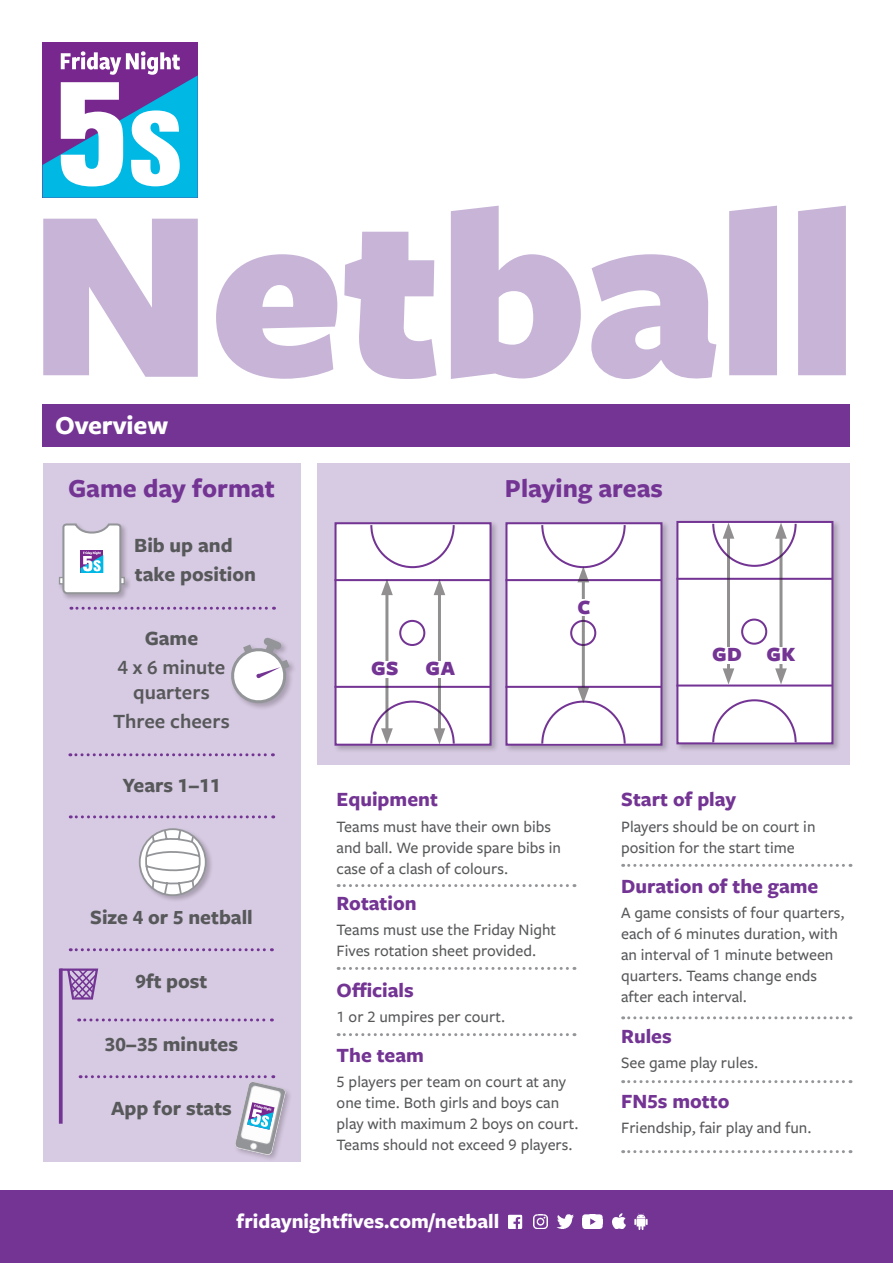
<style>
.page{position:relative;width:893px;height:1263px;background:#fff}
.page>*{position:absolute;margin:0;border:0;box-sizing:border-box;transform-origin:0 0}
.t1{font:900 250.5px "Freight Sans Pro";letter-spacing:-.01em;color:#c7b4d7}
.t2{font:700 27px "Freight Sans Pro";color:#733494}
.t3{font:700 27px "Freight Sans Pro";letter-spacing:-.01em;color:#fff}
.t4{font:700 21px/29.2px "Freight Sans Pro";color:#57585a}
.t5{font:700 21px "Freight Sans Pro";color:#733494}
.t6{font:600 21px/25.2px "Freight Sans Pro";color:#57585a;text-align:center}
.t7{font:700 21px "Freight Sans Pro";color:#fff}
.t8{font:900 21px "Freight Sans Pro";letter-spacing:.025em;color:#733494}
.t9{font:500 16.5px/21px "Freight Sans Pro";color:#57585a}
</style>
<div class="page">
<div style="left:317px;top:463px;width:533px;height:302px;background:#d7cbe3"></div>
<div style="left:0;top:1191px;width:893px;height:72px;background:#733494"></div>
<div style="left:43px;top:405px;width:807px;height:42px;background:#733494"></div>
<div style="left:43px;top:43px;width:155px;height:155px;background:#77278d"></div>
<svg style="left:43px;top:51px;width:155px;height:147px"></svg>
<div style="left:333px;top:520px;width:166px;height:233px;background:#231f20;opacity:.25"></div>
<div style="left:334px;top:522px;width:157px;height:224px;background:#fff;border:2px solid #733494"></div>
<hr style="left:334px;top:579px;width:156px;height:2px;background:#733494">
<hr style="left:334px;top:686px;width:156px;height:2px;background:#733494">
<div style="left:399px;top:620px;width:26px;height:26px;border:2px solid #733494;border-radius:50%"></div>
<svg style="left:369px;top:523px;width:87px;height:46px"></svg>
<div style="left:504px;top:520px;width:166px;height:233px;background:#231f20;opacity:.25"></div>
<div style="left:505px;top:522px;width:157px;height:224px;background:#fff;border:2px solid #733494"></div>
<hr style="left:505px;top:579px;width:156px;height:2px;background:#733494">
<hr style="left:505px;top:686px;width:156px;height:2px;background:#733494">
<svg style="left:571px;top:621px;width:24px;height:24px"></svg>
<div style="left:570px;top:620px;width:26px;height:26px;border:2px solid #733494;border-radius:50%"></div>
<div style="left:675px;top:519px;width:166px;height:233px;background:#231f20;opacity:.25"></div>
<div style="left:676px;top:521px;width:157px;height:223px;background:#fff;border:2px solid #733494"></div>
<hr style="left:676px;top:578px;width:156px;height:2px;background:#733494">
<hr style="left:676px;top:684px;width:156px;height:2px;background:#733494">
<div style="left:741px;top:618px;width:26px;height:27px;border:2px solid #733494;border-radius:50%"></div>
<svg style="left:711px;top:699px;width:87px;height:45px"></svg>
<svg style="left:338px;top:884px;width:237px;height:3px"></svg>
<svg style="left:338px;top:967px;width:237px;height:3px"></svg>
<svg style="left:338px;top:1033px;width:237px;height:3px"></svg>
<svg style="left:623px;top:864px;width:228px;height:3px"></svg>
<svg style="left:623px;top:1016px;width:228px;height:3px"></svg>
<svg style="left:623px;top:1080px;width:228px;height:3px"></svg>
<svg style="left:623px;top:1150px;width:228px;height:3px"></svg>
<div style="left:43px;top:463px;width:257px;height:698px;background:#d7cbe3"></div>
<div style="left:138px;top:827px;width:75px;height:76px;background:#231f20;opacity:.25"></div>
<svg style="left:140px;top:829px;width:66px;height:66px"></svg>
<div style="left:139px;top:828px;width:68px;height:68px;border:2px solid #939598;border-radius:50%"></div>
<svg style="left:144px;top:828px;width:58px;height:69px;background:#e0dee2"></svg>
<svg style="left:71px;top:607px;width:203px;height:3px"></svg>
<svg style="left:70px;top:753px;width:203px;height:3px"></svg>
<svg style="left:70px;top:815px;width:204px;height:3px"></svg>
<svg style="left:70px;top:948px;width:202px;height:3px"></svg>
<svg style="left:79px;top:1018px;width:193px;height:3px"></svg>
<hr style="left:385px;top:589px;width:3px;height:145px;background:#231f20">
<svg style="left:381px;top:579px;width:12px;height:16px"></svg>
<hr style="left:727px;top:533px;width:3px;height:141px;background:#231f20">
<svg style="left:723px;top:668px;width:11px;height:16px"></svg>
<hr style="left:582px;top:577px;width:3px;height:116px;background:#231f20">
<svg style="left:540px;top:523px;width:87px;height:59px"></svg>
<svg style="left:540px;top:687px;width:87px;height:59px"></svg>
<hr style="left:438px;top:589px;width:3px;height:145px;background:#231f20">
<svg style="left:434px;top:579px;width:11px;height:16px"></svg>
<svg style="left:369px;top:699px;width:87px;height:47px"></svg>
<hr style="left:779px;top:533px;width:3px;height:141px;background:#231f20">
<svg style="left:711px;top:522px;width:87px;height:46px"></svg>
<svg style="left:775px;top:668px;width:12px;height:16px"></svg>
<div style="left:710px;top:647px;width:89px;height:16px;background:#fff"></div>
<div style="left:368px;top:661px;width:90px;height:16px;background:#fff"></div>
<div style="left:544px;top:600px;width:90px;height:16px;background:#fff"></div>
<img style="left:508px;top:1215px;width:14px;height:14px">
<svg style="left:547px;top:1216px;width:1px;height:12px"></svg>
<img style="left:533px;top:1214px;width:14px;height:15px">
<img style="left:557px;top:1214px;width:17px;height:15px">
<svg style="left:582px;top:1214px;width:20px;height:15px"></svg>
<img style="left:583px;top:1215px;width:20px;height:13px">
<img style="left:634px;top:1213px;width:14px;height:16px">
<img style="left:612px;top:1213px;width:13px;height:15px">
<div style="left:229px;top:636px;width:67px;height:75px;background:#231f20;opacity:.25"></div>
<div style="left:57px;top:522px;width:74px;height:79px;background:#231f20;opacity:.25"></div>
<div style="left:59px;top:577px;width:66px;height:7px;background:#fff;border:1px solid #939598"></div>
<svg style="left:61px;top:522px;width:61px;height:73px"></svg>
<svg style="left:59px;top:1001px;width:4px;height:123px"></svg>
<svg style="left:58px;top:968px;width:41px;height:33px"></svg>
<div style="left:234px;top:1080px;width:59px;height:82px;background:#231f20;opacity:.25"></div>
<svg style="left:80px;top:1075px;width:206px;height:80px"></svg>
<svg style="left:229px;top:636px;width:67px;height:69px"></svg>
<h1 class="t1" style="left:29px;top:119px;width:830px">Netball</h1>
<h2 class="t3" style="left:55px;top:406px;width:114px">Overview</h2>
<h2 class="t2" style="left:68px;top:470px;width:208px">Game day format</h2>
<p class="t4" style="left:134px;top:530px;width:123px">Bib up and take position</p>
<p class="t4" style="left:145px;top:622px;width:55px">Game</p>
<p class="t6" style="left:118px;top:654px;width:109px">4 x 6 minute quarters</p>
<p class="t6" style="left:113px;top:708px;width:118px">Three cheers</p>
<p class="t4" style="left:122px;top:770px;width:100px">Years 1–11</p>
<p class="t4" style="left:90px;top:902px;width:164px">Size 4 or 5 netball</p>
<p class="t4" style="left:136px;top:965px;width:73px">9ft post</p>
<p class="t4" style="left:105px;top:1029px;width:135px">30–35 minutes</p>
<p class="t4" style="left:111px;top:1092px;width:122px">App for stats</p>
<h2 class="t2" style="left:505px;top:469px;width:160px">Playing areas</h2>
<p class="t8" style="left:371px;top:654px;width:29px">GS</p>
<p class="t8" style="left:426px;top:654px;width:31px">GA</p>
<p class="t8" style="left:577px;top:592px;width:14px">C</p>
<p class="t8" style="left:712px;top:640px;width:85px">GD GK</p>
<p class="t5" style="left:337px;top:785px;width:103px">Equipment</p>
<p class="t9" style="left:337px;top:815px;width:226px">Teams must have their own bibs and ball. We provide spare bibs in case of a clash of colours.</p>
<p class="t5" style="left:337px;top:889px;width:82px">Rotation</p>
<p class="t9" style="left:337px;top:918px;width:221px">Teams must use the Friday Night<br>Fives rotation sheet provided.</p>
<p class="t5" style="left:337px;top:975px;width:79px">Officials</p>
<p class="t9" style="left:337px;top:1005px;width:170px">1 or 2 umpires per court.</p>
<p class="t5" style="left:337px;top:1041px;width:89px">The team</p>
<p class="t9" style="left:337px;top:1071px;width:243px">5 players per team on court at any one time. Both girls and boys can play with maximum 2 boys on court.<br>Teams should not exceed 9 players.</p>
<p class="t5" style="left:621px;top:785px;width:117px">Start of play</p>
<p class="t9" style="left:621px;top:815px;width:196px">Players should be on court in position for the start time</p>
<p class="t5" style="left:621px;top:872px;width:199px">Duration of the game</p>
<p class="t9" style="left:621px;top:902px;width:225px">A game consists of four quarters, each of 6 minutes duration, with an interval of 1 minute between quarters. Teams change ends after each interval.</p>
<p class="t5" style="left:621px;top:1021px;width:52px">Rules</p>
<p class="t9" style="left:621px;top:1051px;width:138px">See game play rules.</p>
<p class="t5" style="left:621px;top:1087px;width:110px">FN5s motto</p>
<p class="t9" style="left:621px;top:1117px;width:192px">Friendship, fair play and fun.</p>
<p class="t7" style="left:237px;top:1207px;width:264px">fridaynightfives.com/netball</p>
</div>
